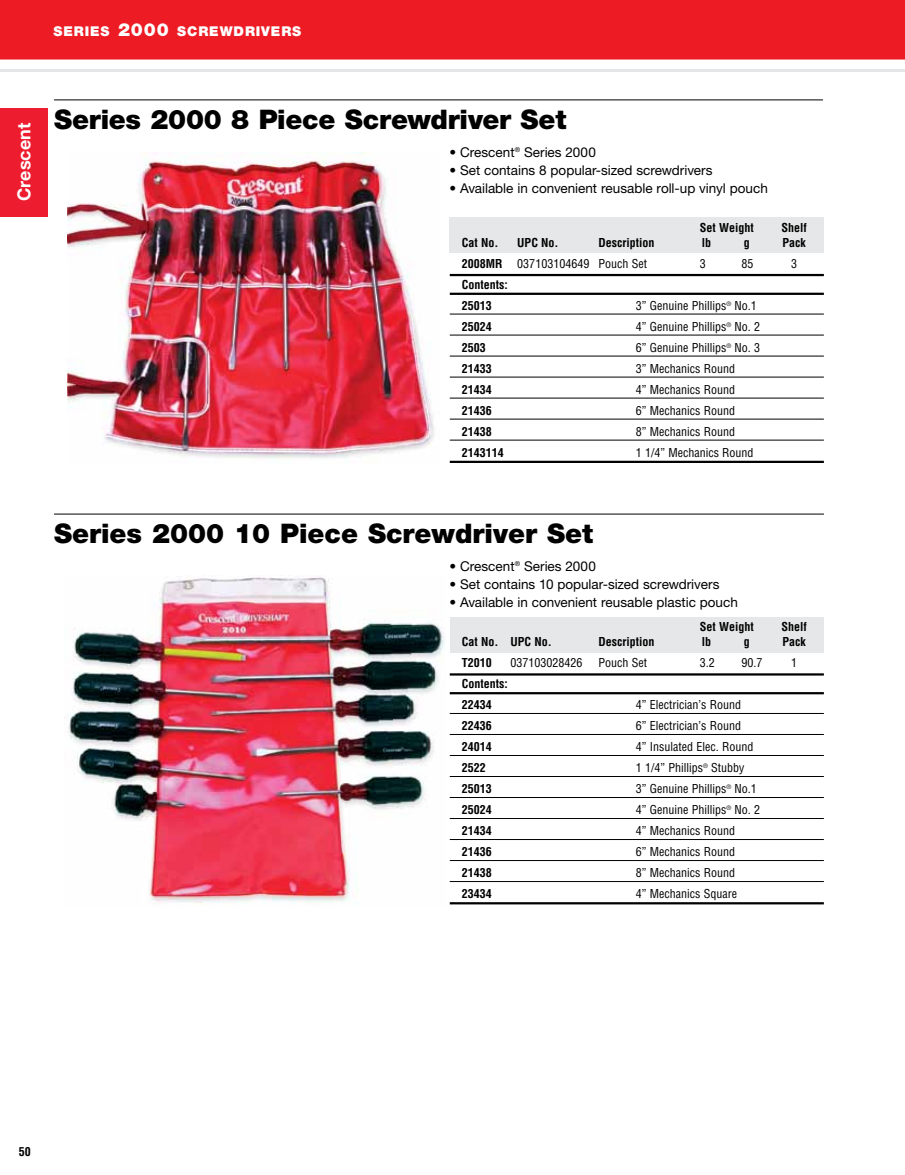
<style>
.page{position:relative;width:905px;height:1175px;background:#fff}
.page>*{position:absolute;margin:0;border:0;box-sizing:border-box;transform-origin:0 0}
.t1{font:900 27px "Helvetica Neue";color:#000}
.t2{font:700 18px "Helvetica Neue";color:#fff}
.t3{font:13.5px "Helvetica Neue";color:#000}
.t4{font:900 13.5px "Helvetica Neue";letter-spacing:.065em;color:#fff}
.t5{font:condensed 12px "Helvetica";color:#000}
.t6{font:700 condensed 12px/21px "Helvetica";color:#000}
.s1{font-size:18px}
.s2{font-weight:700}
</style>
<div class="page">
<div style="left:0;top:108px;width:47px;height:108px;background:#ed1c2e"></div>
<div style="left:0;top:0;width:904px;height:60px;background:#ed1c24"></div>
<hr style="left:0;top:69px;width:904px;height:3px;background:#e4e6e8">
<img style="left:67px;top:575px;width:378px;height:330px">
<hr style="left:54px;top:513px;width:770px;height:1px;background:#000">
<div style="left:449px;top:617px;width:374px;height:35px;background:#e6e7e8"></div>
<hr style="left:450px;top:673px;width:373px;height:2px;background:#000">
<hr style="left:450px;top:692px;width:373px;height:2px;background:#000">
<hr style="left:450px;top:713px;width:373px;height:1px;background:#000">
<hr style="left:450px;top:734px;width:373px;height:1px;background:#000">
<hr style="left:450px;top:755px;width:373px;height:1px;background:#000">
<hr style="left:450px;top:776px;width:373px;height:1px;background:#000">
<hr style="left:450px;top:797px;width:373px;height:1px;background:#000">
<hr style="left:450px;top:818px;width:373px;height:1px;background:#000">
<hr style="left:450px;top:839px;width:373px;height:1px;background:#000">
<hr style="left:450px;top:860px;width:373px;height:1px;background:#000">
<hr style="left:450px;top:881px;width:373px;height:1px;background:#000">
<hr style="left:450px;top:902px;width:373px;height:2px;background:#000">
<hr style="left:54px;top:99px;width:768px;height:1px;background:#000">
<div style="left:449px;top:217px;width:375px;height:36px;background:#e6e7e8"></div>
<hr style="left:450px;top:274px;width:373px;height:2px;background:#000">
<hr style="left:450px;top:293px;width:373px;height:2px;background:#000">
<hr style="left:450px;top:314px;width:373px;height:1px;background:#000">
<hr style="left:450px;top:335px;width:373px;height:1px;background:#000">
<hr style="left:450px;top:356px;width:373px;height:1px;background:#000">
<hr style="left:450px;top:377px;width:373px;height:1px;background:#000">
<hr style="left:450px;top:398px;width:373px;height:1px;background:#000">
<hr style="left:450px;top:419px;width:373px;height:1px;background:#000">
<hr style="left:450px;top:440px;width:373px;height:1px;background:#000">
<hr style="left:450px;top:461px;width:373px;height:2px;background:#000">
<img style="left:67px;top:153px;width:367px;height:306px">
<p class="t4" style="left:54px;top:24px;width:249px">SERIES <span class="s1">2000</span> SCREWDRIVERS</p>
<h2 class="t2" style="left:13px;top:201px;width:80px;rotate:-90deg">Crescent</h2>
<h1 class="t1" style="left:54px;top:103px;width:514px">Series 2000 8 Piece Screwdriver Set</h1>
<p class="t3" style="left:449px;top:144px;width:148px">• Crescent<sup>®</sup> Series 2000</p>
<p class="t3" style="left:449px;top:162px;width:265px">• Set contains 8 popular-sized screwdrivers</p>
<p class="t3" style="left:449px;top:180px;width:320px">• Available in convenient reusable roll-up vinyl pouch</p>
<p class="t6" style="left:699px;top:217px;width:55px">Set Weight</p>
<p class="t6" style="left:781px;top:217px;width:27px">Shelf</p>
<p class="t6" style="left:462px;top:232px;width:38px">Cat No.</p>
<p class="t6" style="left:517px;top:232px;width:43px">UPC No.</p>
<p class="t6" style="left:598px;top:232px;width:57px">Description</p>
<p class="t6" style="left:701px;top:232px;width:11px">lb</p>
<p class="t6" style="left:744px;top:232px;width:7px">g</p>
<p class="t6" style="left:782px;top:232px;width:25px">Pack</p>
<p class="t5" style="left:462px;top:256px;width:187px"><span class="s2">2008MR</span> 037103104649 Pouch Set</p>
<p class="t5" style="left:699px;top:256px;width:7px">3</p>
<p class="t5" style="left:741px;top:256px;width:13px">85</p>
<p class="t5" style="left:791px;top:256px;width:7px">3</p>
<p class="t6" style="left:462px;top:274px;width:48px">Contents:<br>25013</p>
<p class="t5" style="left:635px;top:298px;width:122px">3” Genuine Phillips<sup>®</sup> No.1</p>
<p class="t6" style="left:462px;top:316px;width:31px">25024</p>
<p class="t5" style="left:635px;top:319px;width:126px">4” Genuine Phillips<sup>®</sup> No. 2</p>
<p class="t6" style="left:462px;top:337px;width:25px">2503</p>
<p class="t5" style="left:635px;top:340px;width:126px">6” Genuine Phillips<sup>®</sup> No. 3</p>
<p class="t6" style="left:462px;top:358px;width:31px">21433</p>
<p class="t5" style="left:635px;top:361px;width:101px">3” Mechanics Round</p>
<p class="t6" style="left:462px;top:379px;width:31px">21434</p>
<p class="t5" style="left:635px;top:382px;width:101px">4” Mechanics Round</p>
<p class="t6" style="left:462px;top:400px;width:31px">21436</p>
<p class="t5" style="left:635px;top:403px;width:101px">6” Mechanics Round</p>
<p class="t6" style="left:462px;top:421px;width:31px">21438</p>
<p class="t5" style="left:635px;top:424px;width:101px">8” Mechanics Round</p>
<p class="t6" style="left:462px;top:442px;width:43px">2143114</p>
<p class="t5" style="left:635px;top:445px;width:119px">1 1/4” Mechanics Round</p>
<h1 class="t1" style="left:54px;top:517px;width:540px">Series 2000 10 Piece Screwdriver Set</h1>
<p class="t3" style="left:449px;top:558px;width:148px">• Crescent<sup>®</sup> Series 2000</p>
<p class="t3" style="left:449px;top:576px;width:271px">• Set contains 10 popular-sized screwdrivers</p>
<p class="t3" style="left:449px;top:594px;width:290px">• Available in convenient reusable plastic pouch</p>
<p class="t6" style="left:699px;top:616px;width:55px">Set Weight</p>
<p class="t6" style="left:781px;top:616px;width:27px">Shelf</p>
<p class="t6" style="left:462px;top:631px;width:92px">Cat No. UPC No.</p>
<p class="t6" style="left:598px;top:631px;width:57px">Description</p>
<p class="t6" style="left:701px;top:631px;width:11px">lb</p>
<p class="t6" style="left:744px;top:631px;width:7px">g</p>
<p class="t6" style="left:782px;top:631px;width:25px">Pack</p>
<p class="t6" style="left:462px;top:652px;width:31px">T2010</p>
<p class="t5" style="left:510px;top:655px;width:73px">037103028426</p>
<p class="t5" style="left:598px;top:655px;width:50px">Pouch Set</p>
<p class="t5" style="left:699px;top:655px;width:16px">3.2</p>
<p class="t5" style="left:741px;top:655px;width:22px">90.7</p>
<p class="t5" style="left:791px;top:655px;width:7px">1</p>
<p class="t6" style="left:462px;top:673px;width:48px">Contents:<br>22434</p>
<p class="t5" style="left:635px;top:697px;width:107px">4” Electrician’s Round</p>
<p class="t6" style="left:462px;top:715px;width:31px">22436</p>
<p class="t5" style="left:635px;top:718px;width:107px">6” Electrician’s Round</p>
<p class="t6" style="left:462px;top:736px;width:31px">24014</p>
<p class="t5" style="left:635px;top:739px;width:119px">4” Insulated Elec. Round</p>
<p class="t6" style="left:462px;top:757px;width:25px">2522</p>
<p class="t5" style="left:635px;top:760px;width:110px">1 1/4” Phillips<sup>®</sup> Stubby</p>
<p class="t6" style="left:462px;top:778px;width:31px">25013</p>
<p class="t5" style="left:635px;top:781px;width:123px">3” Genuine Phillips<sup>®</sup> No.1</p>
<p class="t6" style="left:462px;top:799px;width:31px">25024</p>
<p class="t5" style="left:635px;top:802px;width:126px">4” Genuine Phillips<sup>®</sup> No. 2</p>
<p class="t6" style="left:462px;top:820px;width:31px">21434</p>
<p class="t5" style="left:635px;top:823px;width:101px">4” Mechanics Round</p>
<p class="t6" style="left:462px;top:841px;width:31px">21436</p>
<p class="t5" style="left:635px;top:844px;width:101px">6” Mechanics Round</p>
<p class="t6" style="left:462px;top:862px;width:31px">21438</p>
<p class="t5" style="left:635px;top:865px;width:101px">8” Mechanics Round</p>
<p class="t6" style="left:462px;top:883px;width:31px">23434</p>
<p class="t5" style="left:635px;top:886px;width:103px">4” Mechanics Square</p>
<p class="t6" style="left:19px;top:1141px;width:13px">50</p>
</div>
